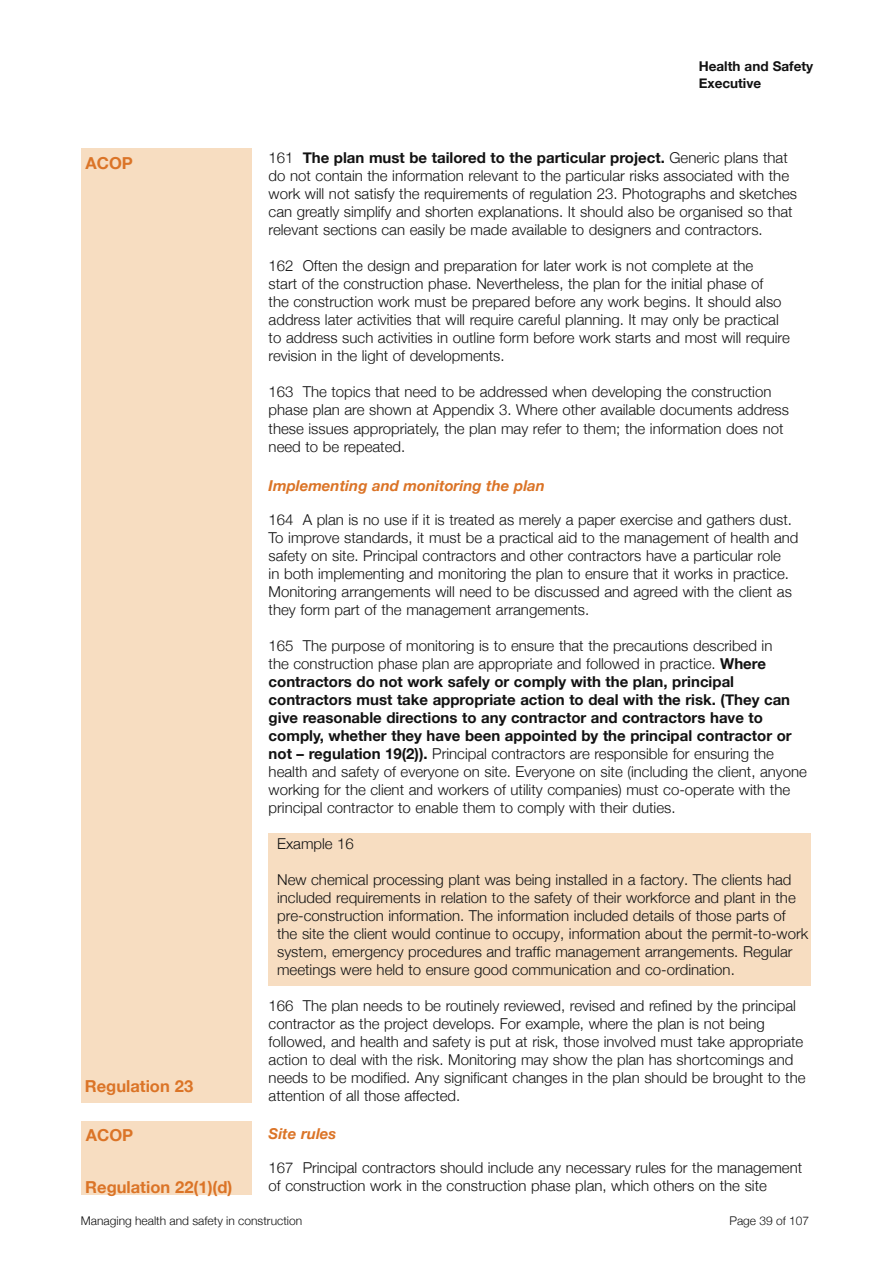
<style>
.page{position:relative;width:893px;height:1263px;background:#fff}
.page>*{position:absolute;margin:0;border:0;box-sizing:border-box;transform-origin:0 0}
.t1{font:700 16.5px "Helvetica Neue";color:#db7427}
.ACOP__text{font:300 15px/18px "Helvetica Neue";color:#121212}
.Boxed_text{font:300 15px/18px "Helvetica Neue";color:#121212}
.t2{font:italic 700 15px "Helvetica Neue";color:#db7427}
.t3{font:700 13.5px/16.5px "Helvetica Neue";color:#121212}
.t4{font:300 12px "Helvetica Neue";color:#121212}
.s1{font-weight:700}
</style>
<div class="page">
<div style="left:268px;top:833px;width:543px;height:152px;background:#f7ddc1"></div>
<div style="left:81px;top:149px;width:170px;height:954px;background:#f7ddc1"></div>
<div style="left:82px;top:1121px;width:170px;height:74px;background:#f7ddc1"></div>
<p class="t1" style="left:86px;top:153px;width:49px">ACOP</p>
<p class="t1" style="left:85px;top:1076px;width:110px">Regulation 23</p>
<p class="t1" style="left:86px;top:1125px;width:49px">ACOP</p>
<p class="t1" style="left:85px;top:1176px;width:149px">Regulation 22(1)(d)</p>
<p class="t3" style="left:699px;top:58px;width:116px">Health and Safety<br>Executive</p>
<p class="ACOP__text" style="left:269px;top:149px;width:530px">161 <span class="s1">The plan must be tailored to the particular project.</span> Generic plans that do not contain the information relevant to the particular risks associated with the work will not satisfy the requirements of regulation 23. Photographs and sketches can greatly simplify and shorten explanations. It should also be organised so that relevant sections can easily be made available to designers and contractors.</p>
<p class="ACOP__text" style="left:269px;top:257px;width:523px">162 Often the design and preparation for later work is not complete at the<br>start of the construction phase. Nevertheless, the plan for the initial phase of<br>the construction work must be prepared before any work begins. It should also address later activities that will require careful planning. It may only be practical to address such activities in outline form before work starts and most will require revision in the light of developments.</p>
<p class="ACOP__text" style="left:269px;top:383px;width:522px">163 The topics that need to be addressed when developing the construction phase plan are shown at Appendix 3. Where other available documents address these issues appropriately, the plan may refer to them; the information does not need to be repeated.</p>
<h3 class="t2" style="left:269px;top:476px;width:278px">Implementing and monitoring the plan</h3>
<p class="ACOP__text" style="left:269px;top:511px;width:531px">164 A plan is no use if it is treated as merely a paper exercise and gathers dust.<br>To improve standards, it must be a practical aid to the management of health and safety on site. Principal contractors and other contractors have a particular role<br>in both implementing and monitoring the plan to ensure that it works in practice.<br>Monitoring arrangements will need to be discussed and agreed with the client as they form part of the management arrangements.</p>
<p class="ACOP__text" style="left:269px;top:637px;width:540px">165 The purpose of monitoring is to ensure that the precautions described in<br>the construction phase plan are appropriate and followed in practice. <span class="s1">Where contractors do not work safely or comply with the plan, principal contractors must take appropriate action to deal with the risk. (They can give reasonable directions to any contractor and contractors have to comply, whether they have been appointed by the principal contractor or not – regulation 19(2)).</span> Principal contractors are responsible for ensuring the health and safety of everyone on site. Everyone on site (including the client, anyone working for the client and workers of utility companies) must co-operate with the principal contractor to enable them to comply with their duties.</p>
<p class="Boxed_text" style="left:277px;top:835px;width:78px">Example 16</p>
<p class="Boxed_text" style="left:277px;top:871px;width:533px">New chemical processing plant was being installed in a factory. The clients had included requirements in relation to the safety of their workforce and plant in the pre-construction information. The information included details of those parts of the site the client would continue to occupy, information about the permit-to-work system, emergency procedures and traffic management arrangements. Regular meetings were held to ensure good communication and co-ordination.</p>
<p class="ACOP__text" style="left:269px;top:997px;width:538px">166 The plan needs to be routinely reviewed, revised and refined by the principal contractor as the project develops. For example, where the plan is not being followed, and health and safety is put at risk, those involved must take appropriate action to deal with the risk. Monitoring may show the plan has shortcomings and needs to be modified. Any significant changes in the plan should be brought to the attention of all those affected.</p>
<h3 class="t2" style="left:269px;top:1124px;width:69px">Site rules</h3>
<p class="ACOP__text" style="left:269px;top:1159px;width:535px">167 Principal contractors should include any necessary rules for the management of construction work in the construction phase plan, which others on the site</p>
<p class="t4" style="left:81px;top:1213px;width:223px">Managing health and safety in construction</p>
<p class="t4" style="left:729px;top:1213px;width:81px">Page 39 of 107</p>
</div>
